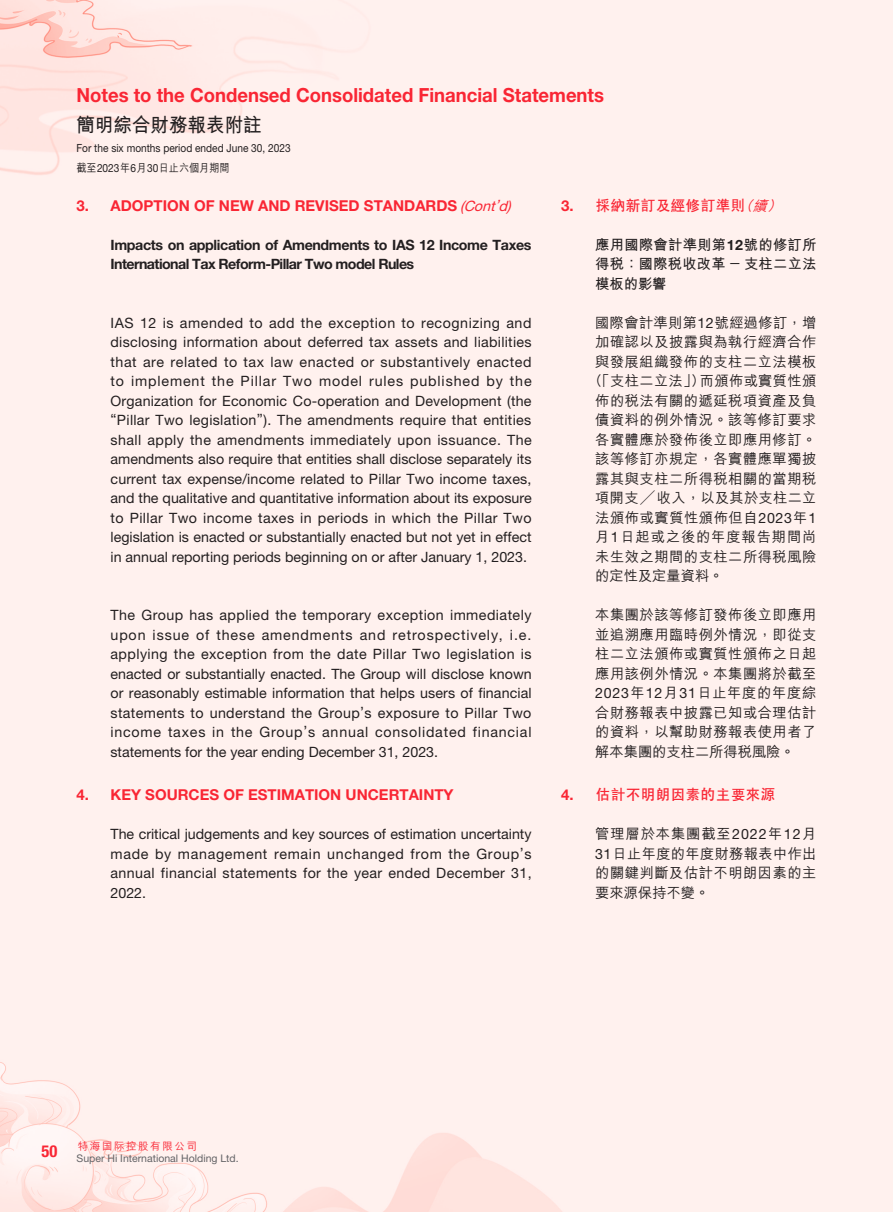
<style>
.page{position:relative;width:893px;height:1212px;background:#fff}
.page>*{position:absolute;margin:0;border:0;box-sizing:border-box;transform-origin:0 0}
.t1{font:700 19.5px "Helvetica Neue LT Std";color:#f92634;scale:.95 1}
.t2{font:700 19.5px "M Hei HK";color:#231f20;scale:.95 1}
.t3{font:700 condensed 16.5px "Helvetica Neue LT Std";color:#f92634}
.t4{font:700 15px "Helvetica Neue LT Std";color:#f92634}
.t5{font:700 15px "C Hei 2 HK";color:#f92634}
.t6{font:14.25px/19.5px "Helvetica Neue LT Std";color:#231f20;text-align:justify}
.t7{font:500 14.25px/19.5px "M Hei HK";letter-spacing:.035em;color:#231f20;text-align:justify}
.t8{font:700 14.25px/19.5px "Helvetica Neue LT Std";letter-spacing:-.025em;color:#231f20}
.t9{font:700 14.25px/19.5px "M Hei HK";letter-spacing:.02em;color:#231f20;text-align:justify}
.t10{font:500 14.25px "M Hei HK";letter-spacing:.065em;color:#231f20}
.t11{font:500 14.25px "M Hei HK";color:#231f20}
.t12{font:11.25px "Helvetica Neue LT Std";color:#231f20;scale:.9 1}
.t13{font:500 11.25px "M Hei HK";color:#231f20;scale:.9 1}
.t14{font:10.5px "Helvetica Neue LT Std";color:#636366}
.t15{font:500 10.5px "M Hei HKS";letter-spacing:.15em;color:#f92634}
.s1{font-family:"Helvetica Neue LT Std";font-weight:400}
.s2{font-family:"Helvetica Neue LT Std"}
.s3{font-family:"M Hei HK";font-weight:500;font-style:italic;font-size:14.25px}
.s4{font-weight:400;font-style:italic;font-size:14.25px}
</style>
<div class="page">
<h1 class="t1" style="left:76px;top:83px;width:557px">Notes to the Condensed Consolidated Financial Statements</h1>
<h1 class="t2" style="left:76px;top:111px;width:197px">簡明綜合財務報表附註</h1>
<p class="t12" style="left:76px;top:141px;width:240px">For the six months period ended June 30, 2023</p>
<p class="t13" style="left:76px;top:159px;width:172px">截至<span class="s1">2023</span>年<span class="s1">6</span>月<span class="s1">30</span>日止六個月期間</p>
<p class="t5" style="left:561px;top:194px;width:226px"><span class="s2">3.</span> 採納新訂及經修訂準則<span class="s3">（續）</span></p>
<p class="t9" style="left:595px;top:233px;width:223px">應用國際會計準則第<span class="s2">12</span>號的修訂所得稅：國際稅收改革－支柱二立法模板的影響</p>
<p class="t7" style="left:595px;top:311px;width:223px">國際會計準則第<span class="s1">12</span>號經過修訂，增</p>
<p class="t7" style="left:595px;top:331px;width:223px">加確認以及披露與為執行經濟合作</p>
<p class="t7" style="left:595px;top:350px;width:223px">與發展組織發佈的支柱二立法模板</p>
<p class="t7" style="left:588px;top:370px;width:230px">（「支柱二立法」）而頒佈或實質性頒</p>
<p class="t7" style="left:595px;top:389px;width:223px">佈的稅法有關的遞延稅項資產及負</p>
<p class="t7" style="left:595px;top:409px;width:223px">債資料的例外情況。該等修訂要求</p>
<p class="t7" style="left:595px;top:428px;width:223px">各實體應於發佈後立即應用修訂。</p>
<p class="t7" style="left:595px;top:448px;width:223px">該等修訂亦規定，各實體應單獨披</p>
<p class="t7" style="left:595px;top:467px;width:223px">露其與支柱二所得稅相關的當期稅</p>
<p class="t7" style="left:595px;top:487px;width:223px">項開支╱收入，以及其於支柱二立</p>
<p class="t7" style="left:595px;top:506px;width:223px">法頒佈或實質性頒佈但自<span class="s1">2023</span>年<span class="s1">1</span></p>
<p class="t10" style="left:595px;top:526px;width:223px">月<span class="s1">1</span>日起或之後的年度報告期間尚</p>
<p class="t7" style="left:595px;top:545px;width:223px">未生效之期間的支柱二所得稅風險</p>
<p class="t11" style="left:595px;top:565px;width:130px">的定性及定量資料。</p>
<p class="t7" style="left:595px;top:604px;width:223px">本集團於該等修訂發佈後立即應用並追溯應用臨時例外情況，即從支柱二立法頒佈或實質性頒佈之日起應用該例外情況。本集團將於截至<span class="s1">2023</span>年<span class="s1">12</span>月<span class="s1">31</span>日止年度的年度綜合財務報表中披露已知或合理估計的資料，以幫助財務報表使用者了解本集團的支柱二所得稅風險。</p>
<p class="t5" style="left:561px;top:784px;width:216px"><span class="s2">4.</span> 估計不明朗因素的主要來源</p>
<p class="t7" style="left:595px;top:823px;width:223px">管理層於本集團截至<span class="s1">2022</span>年<span class="s1">12</span>月<span class="s1">31</span>日止年度的年度財務報表中作出的關鍵判斷及估計不明朗因素的主要來源保持不變。</p>
<p class="t4" style="left:77px;top:196px;width:436px">3. ADOPTION OF NEW AND REVISED STANDARDS <span class="s4">(Cont’d)</span></p>
<p class="t8" style="left:111px;top:234px;width:422px">Impacts on application of Amendments to IAS 12 Income Taxes<br>International Tax Reform-Pillar Two model Rules</p>
<p class="t6" style="left:111px;top:313px;width:423px">IAS 12 is amended to add the exception to recognizing and disclosing information about deferred tax assets and liabilities that are related to tax law enacted or substantively enacted to implement the Pillar Two model rules published by the Organization for Economic Co-operation and Development (the “Pillar Two legislation”). The amendments require that entities shall apply the amendments immediately upon issuance. The amendments also require that entities shall disclose separately its current tax expense/income related to Pillar Two income taxes, and the qualitative and quantitative information about its exposure to Pillar Two income taxes in periods in which the Pillar Two legislation is enacted or substantially enacted but not yet in effect in annual reporting periods beginning on or after January 1, 2023.</p>
<p class="t6" style="left:111px;top:605px;width:423px">The Group has applied the temporary exception immediately upon issue of these amendments and retrospectively, i.e. applying the exception from the date Pillar Two legislation is enacted or substantially enacted. The Group will disclose known or reasonably estimable information that helps users of financial statements to understand the Group’s exposure to Pillar Two income taxes in the Group’s annual consolidated financial statements for the year ending December 31, 2023.</p>
<p class="t4" style="left:77px;top:785px;width:379px">4. KEY SOURCES OF ESTIMATION UNCERTAINTY</p>
<p class="t6" style="left:111px;top:824px;width:423px">The critical judgements and key sources of estimation uncertainty made by management remain unchanged from the Group’s annual financial statements for the year ended December 31, 2022.</p>
<p class="t3" style="left:42px;top:1141px;width:17px">50</p>
<p class="t15" style="left:78px;top:1138px;width:121px">特海國際控股有限公司</p>
<p class="t14" style="left:77px;top:1152px;width:164px">Super Hi International Holding Ltd.</p>
</div>
